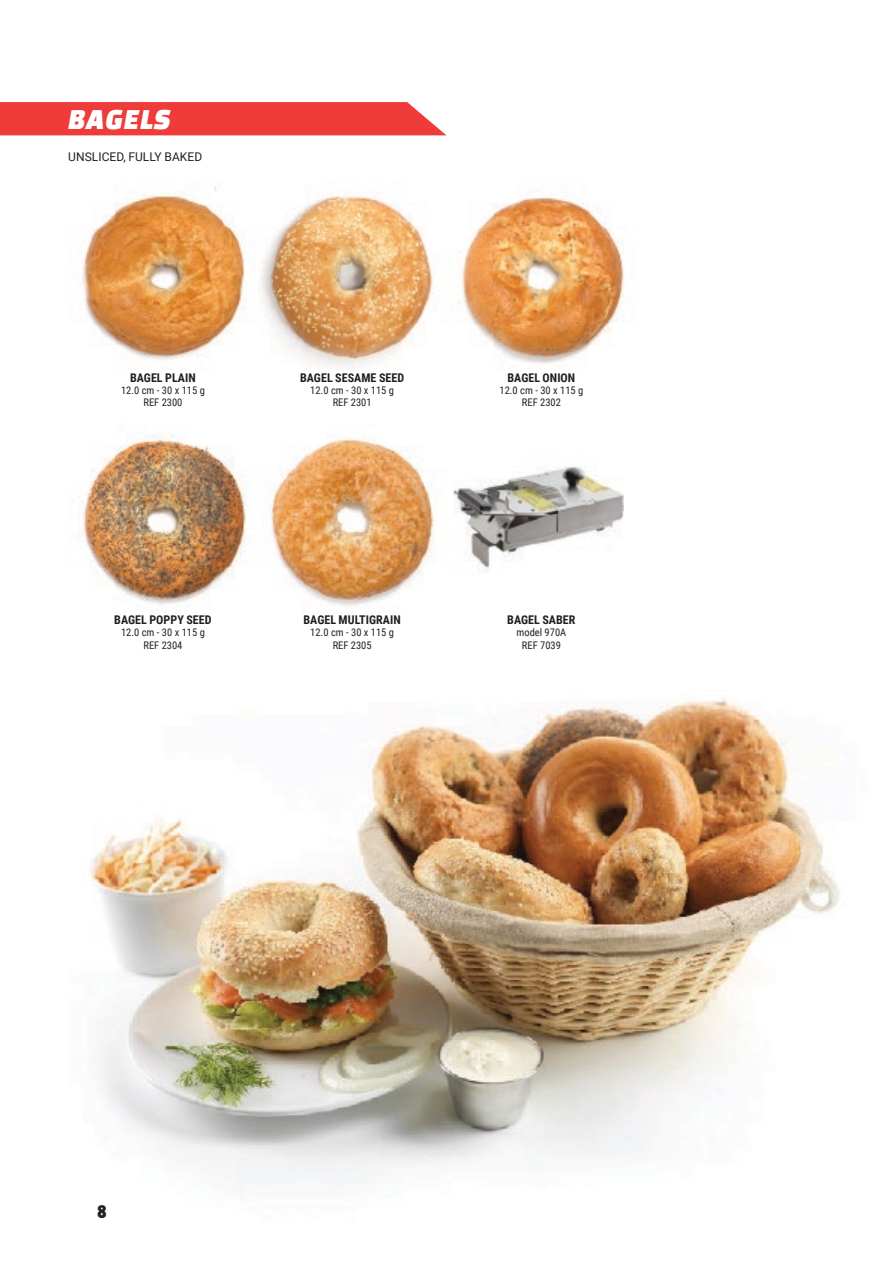
<style>
.page{position:relative;width:893px;height:1263px;background:#fff}
.page>*{position:absolute;margin:0;border:0;box-sizing:border-box;transform-origin:0 0}
.t1{font:italic 30.15px "Changa One";letter-spacing:.02em;color:#fff}
.t2{font:condensed 18px "Block BE";color:#231f20}
.t3{font:700 12px "Roboto Condensed";letter-spacing:.005em;color:#231f20}
.t4{font:12px "Roboto";letter-spacing:.005em;color:#231f20}
.t5{font:10.5px "Roboto Condensed";color:#231f20}
</style>
<div class="page">
<img style="left:90px;top:699px;width:750px;height:484px">
<img style="left:81px;top:186px;width:544px;height:182px">
<img style="left:78px;top:433px;width:357px;height:173px">
<img style="left:453px;top:466px;width:170px;height:107px">
<svg style="left:0;top:102px;width:446px;height:33px;background:#ef4341"></svg>
<p class="t1" style="left:68px;top:102px;width:104px">BAGELS</p>
<p class="t4" style="left:68px;top:149px;width:135px">UNSLICED, FULLY BAKED</p>
<p class="t3" style="left:130px;top:369px;width:67px">BAGEL PLAIN</p>
<p class="t3" style="left:300px;top:369px;width:106px">BAGEL SESAME SEED</p>
<p class="t3" style="left:507px;top:369px;width:69px">BAGEL ONION</p>
<p class="t5" style="left:121px;top:383px;width:85px">12.0 cm - 30 x 115 g</p>
<p class="t5" style="left:310px;top:383px;width:85px">12.0 cm - 30 x 115 g</p>
<p class="t5" style="left:499px;top:383px;width:85px">12.0 cm - 30 x 115 g</p>
<p class="t5" style="left:143px;top:395px;width:40px">REF 2300</p>
<p class="t5" style="left:333px;top:395px;width:40px">REF 2301</p>
<p class="t5" style="left:522px;top:395px;width:40px">REF 2302</p>
<p class="t3" style="left:114px;top:611px;width:99px">BAGEL POPPY SEED</p>
<p class="t3" style="left:303px;top:611px;width:99px">BAGEL MULTIGRAIN</p>
<p class="t3" style="left:507px;top:611px;width:70px">BAGEL SABER</p>
<p class="t5" style="left:121px;top:625px;width:85px">12.0 cm - 30 x 115 g</p>
<p class="t5" style="left:310px;top:625px;width:85px">12.0 cm - 30 x 115 g</p>
<p class="t5" style="left:516px;top:625px;width:51px">model 970A</p>
<p class="t5" style="left:143px;top:638px;width:40px">REF 2304</p>
<p class="t5" style="left:333px;top:638px;width:40px">REF 2305</p>
<p class="t5" style="left:522px;top:638px;width:40px">REF 7039</p>
<h2 class="t2" style="left:98px;top:1201px;width:10px">8</h2>
</div>
